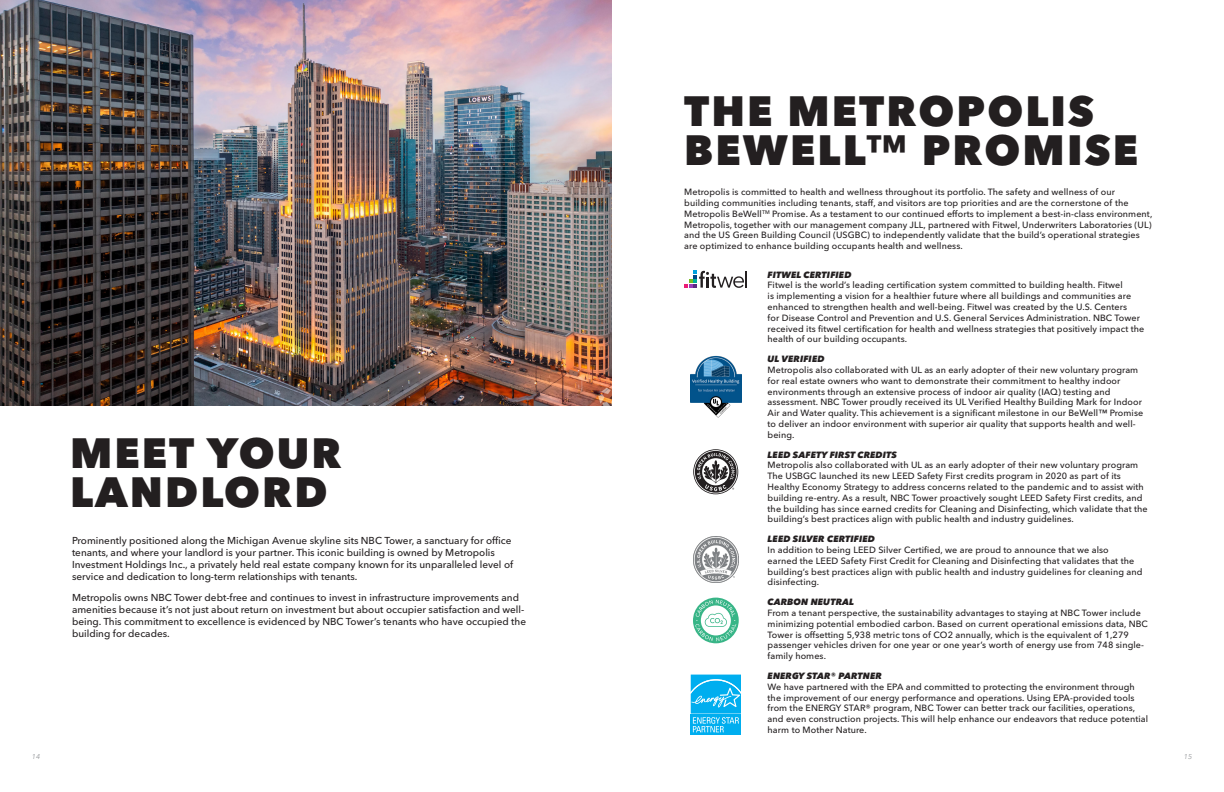
<style>
.page{position:relative;width:1224px;height:792px;background:#fff}
.page>*{position:absolute;margin:0;border:0;box-sizing:border-box;transform-origin:0 0}
.t1{font:800 42px "Avenir Next LT Pro";letter-spacing:.05em;color:#231f20}
.t2{font:500 10px/12px "Avenir Next LT Pro";color:#231f20}
.t3{font:500 9px/10.8px "Avenir Next LT Pro";letter-spacing:.01em;color:#231f20}
.t4{font:italic 800 9px "Avenir Next LT Pro";letter-spacing:.01em;color:#231f20}
.t5{font:italic 7px "Avenir Next LT Pro";color:#939598}
</style>
<div class="page">
<img style="left:693px;top:537px;width:46px;height:45px">
<svg style="left:693px;top:449px;width:45px;height:45px"></svg>
<img style="left:0;top:0;width:612px;height:406px">
<svg style="left:685px;top:271px;width:62px;height:17px"></svg>
<img style="left:691px;top:355px;width:50px;height:62px">
<div style="left:691px;top:715px;width:50px;height:20px;background:linear-gradient(to right,#00aeef,#00aeef)"></div>
<svg style="left:691px;top:675px;width:50px;height:57px;background:#29bbf1"></svg>
<svg style="left:693px;top:597px;width:46px;height:47px"></svg>
<svg style="left:696px;top:600px;width:40px;height:41px"></svg>
<p class="t1" style="left:70px;top:428px;width:273px">MEET YOUR</p>
<p class="t1" style="left:70px;top:467px;width:259px">LANDLORD</p>
<p class="t2" style="left:72px;top:535px;width:443px">Prominently positioned along the Michigan Avenue skyline sits NBC Tower, a sanctuary for office tenants, and where your landlord is your partner. This iconic building is owned by Metropolis Investment Holdings Inc., a privately held real estate company known for its unparalleled level of service and dedication to long-term relationships with tenants.</p>
<p class="t2" style="left:72px;top:592px;width:456px">Metropolis owns NBC Tower debt-free and continues to invest in infrastructure improvements and amenities because it’s not just about return on investment but about occupier satisfaction and well&shy;being. This commitment to excellence is evidenced by NBC Tower’s tenants who have occupied the building for decades.</p>
<p class="t1" style="left:684px;top:86px;width:412px">THE METROPOLIS</p>
<p class="t1" style="left:684px;top:125px;width:455px">BEWELL™ PROMISE</p>
<p class="t3" style="left:684px;top:187px;width:470px">Metropolis is committed to health and wellness throughout its portfolio. The safety and wellness of our building communities including tenants, staff, and visitors are top priorities and are the cornerstone of the Metropolis BeWell<sup>TM</sup> Promise. As a testament to our continued efforts to implement a best-in-class environment, Metropolis, together with our management company JLL, partnered with Fitwel, Underwriters Laboratories (UL) and the US Green Building Council (USGBC) to independently validate that the build’s operational strategies are optimized to enhance building occupants health and wellness.</p>
<p class="t4" style="left:768px;top:269px;width:85px">FITWEL CERTIFIED</p>
<p class="t3" style="left:768px;top:280px;width:378px">Fitwel is the world’s leading certification system committed to building health. Fitwel<br>is implementing a vision for a healthier future where all buildings and communities are enhanced to strengthen health and well-being. Fitwel was created by the U.S. Centers<br>for Disease Control and Prevention and U.S. General Services Administration. NBC Tower received its fitwel certification for health and wellness strategies that positively impact the health of our building occupants.</p>
<p class="t4" style="left:768px;top:353px;width:58px">UL VERIFIED</p>
<p class="t3" style="left:768px;top:364px;width:377px">Metropolis also collaborated with UL as an early adopter of their new voluntary program for real estate owners who want to demonstrate their commitment to healthy indoor environments through an extensive process of indoor air quality (IAQ) testing and assessment. NBC Tower proudly received its UL Verified Healthy Building Mark for Indoor Air and Water quality. This achievement is a significant milestone in our BeWell™ Promise to deliver an indoor environment with superior air quality that supports health and well&shy;being.</p>
<p class="t4" style="left:768px;top:449px;width:131px">LEED SAFETY FIRST CREDITS</p>
<p class="t3" style="left:768px;top:460px;width:382px">Metropolis also collaborated with UL as an early adopter of their new voluntary program The USBGC launched its new LEED Safety First credits program in 2020 as part of its Healthy Economy Strategy to address concerns related to the pandemic and to assist with building re-entry. As a result, NBC Tower proactively sought LEED Safety First credits, and the building has since earned credits for Cleaning and Disinfecting, which validate that the building’s best practices align with public health and industry guidelines.</p>
<p class="t4" style="left:768px;top:533px;width:109px">LEED SILVER CERTIFIED</p>
<p class="t3" style="left:768px;top:544px;width:376px">In addition to being LEED Silver Certified, we are proud to announce that we also<br>earned the LEED Safety First Credit for Cleaning and Disinfecting that validates that the building’s best practices align with public health and industry guidelines for cleaning and disinfecting.</p>
<p class="t4" style="left:768px;top:596px;width:88px">CARBON NEUTRAL</p>
<p class="t3" style="left:768px;top:607px;width:382px">From a tenant perspective, the sustainability advantages to staying at NBC Tower include minimizing potential embodied carbon. Based on current operational emissions data, NBC Tower is offsetting 5,938 metric tons of CO2 annually, which is the equivalent of 1,279 passenger vehicles driven for one year or one year’s worth of energy use from 748 single&shy;family homes.</p>
<p class="t4" style="left:768px;top:670px;width:116px">ENERGY STAR® PARTNER</p>
<p class="t3" style="left:768px;top:681px;width:382px">We have partnered with the EPA and committed to protecting the environment through the improvement of our energy performance and operations. Using EPA-provided tools from the ENERGY STAR® program, NBC Tower can better track our facilities, operations, and even construction projects. This will help enhance our endeavors that reduce potential harm to Mother Nature.</p>
<p class="t5" style="left:32px;top:752px;width:10px">14</p>
<p class="t5" style="left:1184px;top:752px;width:10px">15</p>
</div>
